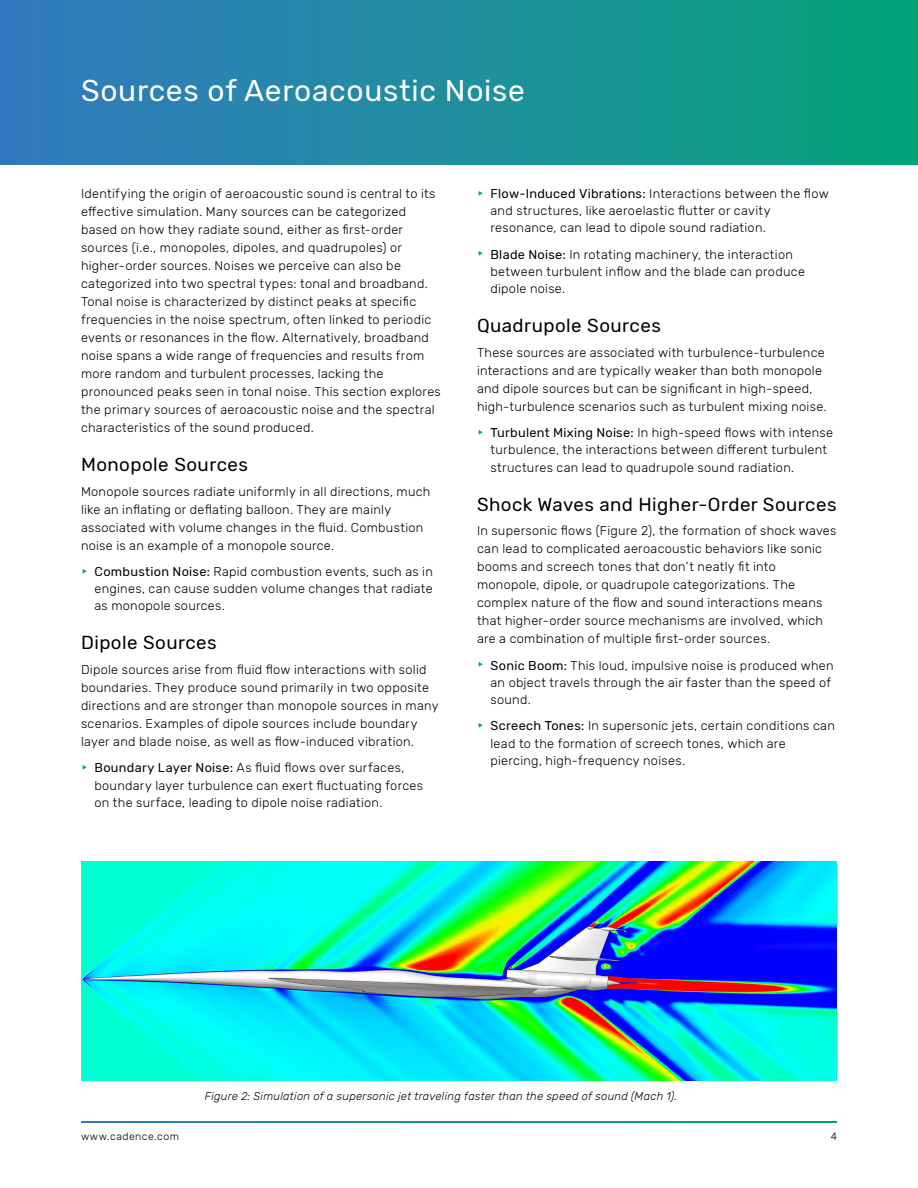
<style>
.page{position:relative;width:918px;height:1188px;background:#fff}
.page>*{position:absolute;margin:0;border:0;box-sizing:border-box;transform-origin:0 0}
.t1{font:30px "Rubik";letter-spacing:.025em;color:#fff}
.t2{font:18.75px "Rubik";letter-spacing:.025em;color:#000}
.t3{font:300 12.75px/18px "Rubik";letter-spacing:.025em;color:#000}
.t4{font:italic 300 11.25px "Rubik";letter-spacing:.025em;color:#000}
.t5{font:300 10.5px "Rubik";letter-spacing:.05em;color:#000}
.s1{font-weight:400}
</style>
<div class="page">
<svg style="left:81px;top:1121px;width:756px;height:1px"></svg>
<img style="left:81px;top:862px;width:756px;height:219px">
<div style="left:0;top:0;width:918px;height:165px;background:linear-gradient(to right,#347ac0,#06a37a)"></div>
<h1 class="t1" style="left:81px;top:74px;width:445px">Sources of Aeroacoustic Noise</h1>
<p class="t3" style="left:81px;top:185px;width:361px">Identifying the origin of aeroacoustic sound is central to its effective simulation. Many sources can be categorized based on how they radiate sound, either as first-order sources (i.e., monopoles, dipoles, and quadrupoles) or higher-order sources. Noises we perceive can also be categorized into two spectral types: tonal and broadband.<br>Tonal noise is characterized by distinct peaks at specific frequencies in the noise spectrum, often linked to periodic events or resonances in the flow. Alternatively, broadband noise spans a wide range of frequencies and results from more random and turbulent processes, lacking the pronounced peaks seen in tonal noise. This section explores the primary sources of aeroacoustic noise and the spectral characteristics of the sound produced.</p>
<h2 class="t2" style="left:81px;top:454px;width:168px">Monopole Sources</h2>
<p class="t3" style="left:81px;top:483px;width:351px">Monopole sources radiate uniformly in all directions, much like an inflating or deflating balloon. They are mainly associated with volume changes in the fluid. Combustion noise is an example of a monopole source.</p>
<p class="t3" style="left:94px;top:563px;width:340px;line-height:17.2px;text-align:justify"><span class="s1">Combustion Noise:</span> Rapid combustion events, such as in engines, can cause sudden volume changes that radiate as monopole sources.</p>
<h2 class="t2" style="left:81px;top:632px;width:137px">Dipole Sources</h2>
<p class="t3" style="left:81px;top:661px;width:359px">Dipole sources arise from fluid flow interactions with solid boundaries. They produce sound primarily in two opposite directions and are stronger than monopole sources in many scenarios. Examples of dipole sources include boundary layer and blade noise, as well as flow-induced vibration.</p>
<p class="t3" style="left:94px;top:760px;width:330px;line-height:17.2px"><span class="s1">Boundary Layer Noise:</span> As fluid flows over surfaces, boundary layer turbulence can exert fluctuating forces on the surface, leading to dipole noise radiation.</p>
<p class="t3" style="left:490px;top:185px;width:340px;line-height:17.2px"><span class="s1">Flow-Induced Vibrations:</span> Interactions between the flow and structures, like aeroelastic flutter or cavity resonance, can lead to dipole sound radiation.</p>
<p class="t3" style="left:490px;top:246px;width:316px;line-height:17.2px"><span class="s1">Blade Noise:</span> In rotating machinery, the interaction between turbulent inflow and the blade can produce dipole noise.</p>
<h2 class="t2" style="left:477px;top:315px;width:185px">Quadrupole Sources</h2>
<p class="t3" style="left:477px;top:344px;width:351px">These sources are associated with turbulence-turbulence interactions and are typically weaker than both monopole and dipole sources but can be significant in high-speed, high-turbulence scenarios such as turbulent mixing noise.</p>
<p class="t3" style="left:490px;top:424px;width:344px;line-height:17.2px"><span class="s1">Turbulent Mixing Noise:</span> In high-speed flows with intense turbulence, the interactions between different turbulent structures can lead to quadrupole sound radiation.</p>
<h2 class="t2" style="left:477px;top:494px;width:361px">Shock Waves and Higher-Order Sources</h2>
<p class="t3" style="left:477px;top:522px;width:361px">In supersonic flows (Figure 2), the formation of shock waves can lead to complicated aeroacoustic behaviors like sonic booms and screech tones that don’t neatly fit into monopole, dipole, or quadrupole categorizations. The complex nature of the flow and sound interactions means that higher-order source mechanisms are involved, which are a combination of multiple first-order sources.</p>
<p class="t3" style="left:490px;top:657px;width:345px;line-height:17.2px"><span class="s1">Sonic Boom:</span> This loud, impulsive noise is produced when an object travels through the air faster than the speed of sound.</p>
<p class="t3" style="left:490px;top:718px;width:346px;line-height:17.2px"><span class="s1">Screech Tones:</span> In supersonic jets, certain conditions can lead to the formation of screech tones, which are piercing, high-frequency noises.</p>
<p class="t4" style="left:205px;top:1089px;width:474px">Figure 2: Simulation of a supersonic jet traveling faster than the speed of sound (Mach 1).</p>
<p class="t5" style="left:81px;top:1130px;width:99px">www.cadence.com</p>
<p class="t5" style="left:831px;top:1130px;width:8px">4</p>
</div>
